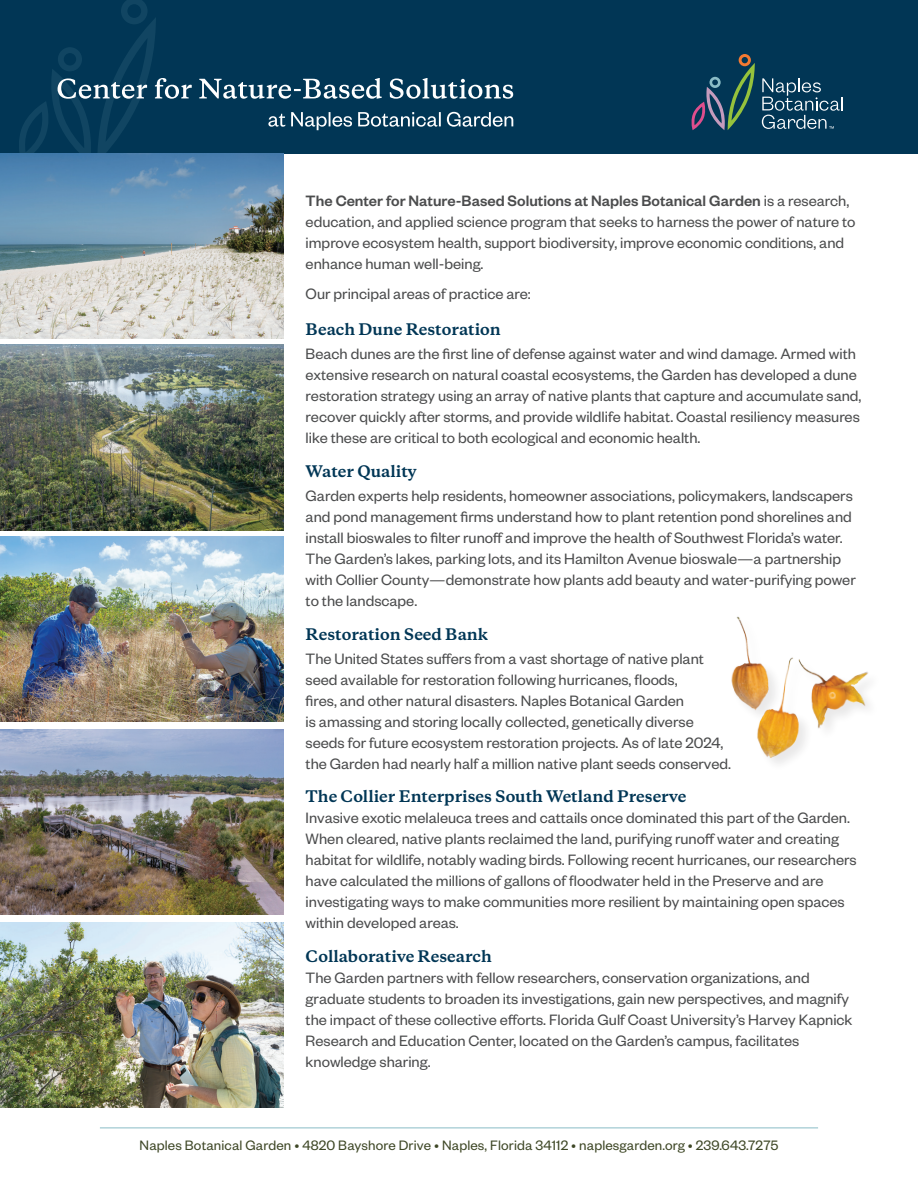
<style>
.page{position:relative;width:918px;height:1188px;background:#fff}
.page>*{position:absolute;margin:0;border:0;box-sizing:border-box;transform-origin:0 0}
.t1{font:16.5px/21px "Founders Grotesk";color:#4b4c4d}
.t2{font:700 15px "Copernicus";color:#013655}
.t3{font:15px "Founders Grotesk";letter-spacing:.01em;color:#3e4726}
.s1{font-weight:500}
</style>
<div class="page">
<div style="left:0;top:0;width:918px;height:153px;background:#013655"></div>
<svg style="left:691px;top:54px;width:64px;height:76px"></svg>
<svg style="left:762px;top:78px;width:81px;height:51px"></svg>
<svg style="left:19px;top:0;width:494px;height:153px"></svg>
<img style="left:731px;top:616px;width:138px;height:148px">
<img style="left:0;top:345px;width:284px;height:185px">
<img style="left:0;top:153px;width:284px;height:185px">
<img style="left:0;top:537px;width:284px;height:185px">
<hr style="left:100px;top:1128px;width:718px;height:1px;background:#8abcc6">
<img style="left:0;top:729px;width:284px;height:185px">
<img style="left:0;top:922px;width:284px;height:185px">
<p class="t1" style="left:306px;top:190px;width:551px"><span class="s1">The Center for Nature-Based Solutions at Naples Botanical Garden</span> is a research, education, and applied science program that seeks to harness the power of nature to improve ecosystem health, support biodiversity, improve economic conditions, and enhance human well-being.</p>
<p class="t1" style="left:306px;top:283px;width:227px">Our principal areas of practice are:</p>
<p class="t2" style="left:306px;top:320px;width:197px">Beach Dune Restoration</p>
<p class="t1" style="left:306px;top:343px;width:557px">Beach dunes are the first line of defense against water and wind damage. Armed with extensive research on natural coastal ecosystems, the Garden has developed a dune restoration strategy using an array of native plants that capture and accumulate sand, recover quickly after storms, and provide wildlife habitat. Coastal resiliency measures like these are critical to both ecological and economic health.</p>
<p class="t2" style="left:306px;top:461px;width:113px">Water Quality</p>
<p class="t1" style="left:306px;top:484px;width:552px">Garden experts help residents, homeowner associations, policymakers, landscapers and pond management firms understand how to plant retention pond shorelines and install bioswales to filter runoff and improve the health of Southwest Florida’s water.<br>The Garden’s lakes, parking lots, and its Hamilton Avenue bioswale—a partnership with Collier County—demonstrate how plants add beauty and water-purifying power to the landscape.</p>
<p class="t2" style="left:306px;top:624px;width:184px">Restoration Seed Bank</p>
<p class="t1" style="left:306px;top:647px;width:427px">The United States suffers from a vast shortage of native plant seed available for restoration following hurricanes, floods,<br>fires, and other natural disasters. Naples Botanical Garden<br>is amassing and storing locally collected, genetically diverse seeds for future ecosystem restoration projects. As of late 2024, the Garden had nearly half a million native plant seeds conserved.</p>
<p class="t2" style="left:306px;top:787px;width:382px">The Collier Enterprises South Wetland Preserve</p>
<p class="t1" style="left:306px;top:807px;width:553px">Invasive exotic melaleuca trees and cattails once dominated this part of the Garden.<br>When cleared, native plants reclaimed the land, purifying runoff water and creating habitat for wildlife, notably wading birds. Following recent hurricanes, our researchers have calculated the millions of gallons of floodwater held in the Preserve and are investigating ways to make communities more resilient by maintaining open spaces within developed areas.</p>
<p class="t2" style="left:306px;top:947px;width:188px">Collaborative Research</p>
<p class="t1" style="left:306px;top:967px;width:548px">The Garden partners with fellow researchers, conservation organizations, and graduate students to broaden its investigations, gain new perspectives, and magnify the impact of these collective efforts. Florida Gulf Coast University’s Harvey Kapnick Research and Education Center, located on the Garden’s campus, facilitates knowledge sharing.</p>
<p class="t3" style="left:140px;top:1136px;width:640px">Naples Botanical Garden • 4820 Bayshore Drive • Naples, Florida 34112 • naplesgarden.org • 239.643.7275</p>
</div>
